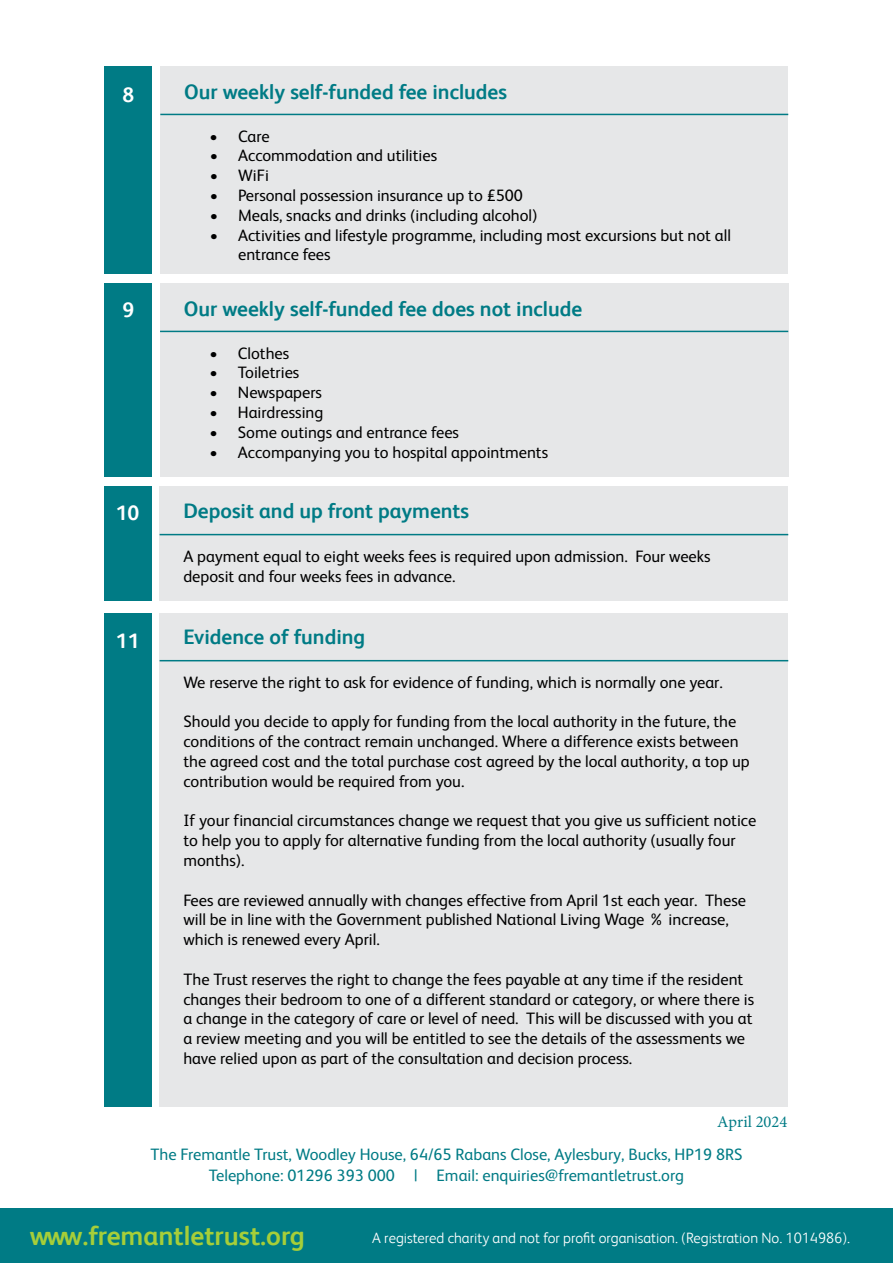
<style>
.page{position:relative;width:893px;height:1263px;background:#fff}
.page>*{position:absolute;margin:0;border:0;box-sizing:border-box;transform-origin:0 0}
.t1{font:700 27px "FS Albert";color:#a6ce39}
.t2{font:700 21px "FS Albert";color:#007b85}
.t3{font:700 21px "FS Albert";color:#fff}
.t4{font:16.5px/19.8px "FS Albert";color:#000}
.t5{font:16.5px/21px "FS Albert";color:#007b85;text-align:center}
.t6{font:16.5px "Minion Pro";color:#007b85}
.t7{font:300 15px "FS Albert";color:#fff}
</style>
<div class="page">
<div style="left:160px;top:66px;width:628px;height:208px;background:#e6e7e8"></div>
<hr style="left:160px;top:114px;width:628px;height:1px;background:#007b85">
<div style="left:160px;top:283px;width:628px;height:194px;background:#e6e7e8"></div>
<hr style="left:160px;top:331px;width:628px;height:1px;background:#007b85">
<div style="left:160px;top:486px;width:628px;height:115px;background:#e6e7e8"></div>
<hr style="left:160px;top:534px;width:628px;height:1px;background:#007b85">
<div style="left:160px;top:613px;width:628px;height:493px;background:#e6e7e8"></div>
<hr style="left:160px;top:660px;width:628px;height:1px;background:#007b85">
<div style="left:105px;top:66px;width:47px;height:208px;background:#007b85"></div>
<div style="left:104px;top:283px;width:48px;height:194px;background:#007b85"></div>
<div style="left:104px;top:486px;width:48px;height:115px;background:#007b85"></div>
<div style="left:104px;top:612px;width:47px;height:494px;background:#007b85"></div>
<div style="left:0;top:1209px;width:893px;height:54px;background:#007b85"></div>
<p class="t3" style="left:122px;top:82px;width:13px">8</p>
<p class="t3" style="left:122px;top:298px;width:13px">9</p>
<p class="t2" style="left:184px;top:79px;width:324px">Our weekly self-funded fee includes</p>
<p class="t4" style="left:210px;top:126px;width:62px">• Care</p>
<p class="t4" style="left:210px;top:146px;width:229px">• Accommodation and utilities</p>
<p class="t4" style="left:210px;top:166px;width:61px">• WiFi</p>
<p class="t4" style="left:210px;top:185px;width:315px">• Personal possession insurance up to £500</p>
<p class="t4" style="left:210px;top:205px;width:329px">• Meals, snacks and drinks (including alcohol)</p>
<p class="t4" style="left:238px;top:225px;width:494px;text-indent:-28px">• Activities and lifestyle programme, including most excursions but not all entrance fees</p>
<p class="t2" style="left:184px;top:296px;width:400px">Our weekly self-funded fee does not include</p>
<p class="t4" style="left:209px;top:343px;width:81px">• Clothes</p>
<p class="t4" style="left:209px;top:363px;width:91px">• Toiletries</p>
<p class="t4" style="left:209px;top:382px;width:114px">• Newspapers</p>
<p class="t4" style="left:209px;top:402px;width:116px">• Hairdressing</p>
<p class="t4" style="left:209px;top:422px;width:251px">• Some outings and entrance fees</p>
<p class="t4" style="left:209px;top:442px;width:340px">• Accompanying you to hospital appointments</p>
<p class="t3" style="left:116px;top:501px;width:25px">10</p>
<p class="t2" style="left:183px;top:498px;width:287px">Deposit and up front payments</p>
<p class="t4" style="left:183px;top:546px;width:529px">A payment equal to eight weeks fees is required upon admission. Four weeks deposit and four weeks fees in advance.</p>
<p class="t3" style="left:116px;top:629px;width:25px">11</p>
<p class="t2" style="left:183px;top:624px;width:183px">Evidence of funding</p>
<p class="t4" style="left:183px;top:672px;width:541px">We reserve the right to ask for evidence of funding, which is normally one year.</p>
<p class="t4" style="left:183px;top:712px;width:568px">Should you decide to apply for funding from the local authority in the future, the conditions of the contract remain unchanged. Where a difference exists between the agreed cost and the total purchase cost agreed by the local authority, a top up contribution would be required from you.</p>
<p class="t4" style="left:183px;top:811px;width:574px">If your financial circumstances change we request that you give us sufficient notice to help you to apply for alternative funding from the local authority (usually four months).</p>
<p class="t4" style="left:183px;top:890px;width:564px">Fees are reviewed annually with changes effective from April 1st each year. These will be in line with the Government published National Living Wage % increase, which is renewed every April.</p>
<p class="t4" style="left:183px;top:969px;width:572px">The Trust reserves the right to change the fees payable at any time if the resident changes their bedroom to one of a different standard or category, or where there is a change in the category of care or level of need. This will be discussed with you at a review meeting and you will be entitled to see the details of the assessments we have relied upon as part of the consultation and decision process.</p>
<p class="t6" style="left:717px;top:1111px;width:72px">April 2024</p>
<p class="t5" style="left:150px;top:1143px;width:594px">The Fremantle Trust, Woodley House, 64/65 Rabans Close, Aylesbury, Bucks, HP19 8RS<br>Telephone: 01296 393 000 | Email: enquiries@fremantletrust.org</p>
<h1 class="t1" style="left:30px;top:1220px;width:277px">www.fremantletrust.org</h1>
<p class="t7" style="left:372px;top:1229px;width:479px">A registered charity and not for profit organisation. (Registration No. 1014986).</p>
</div>
